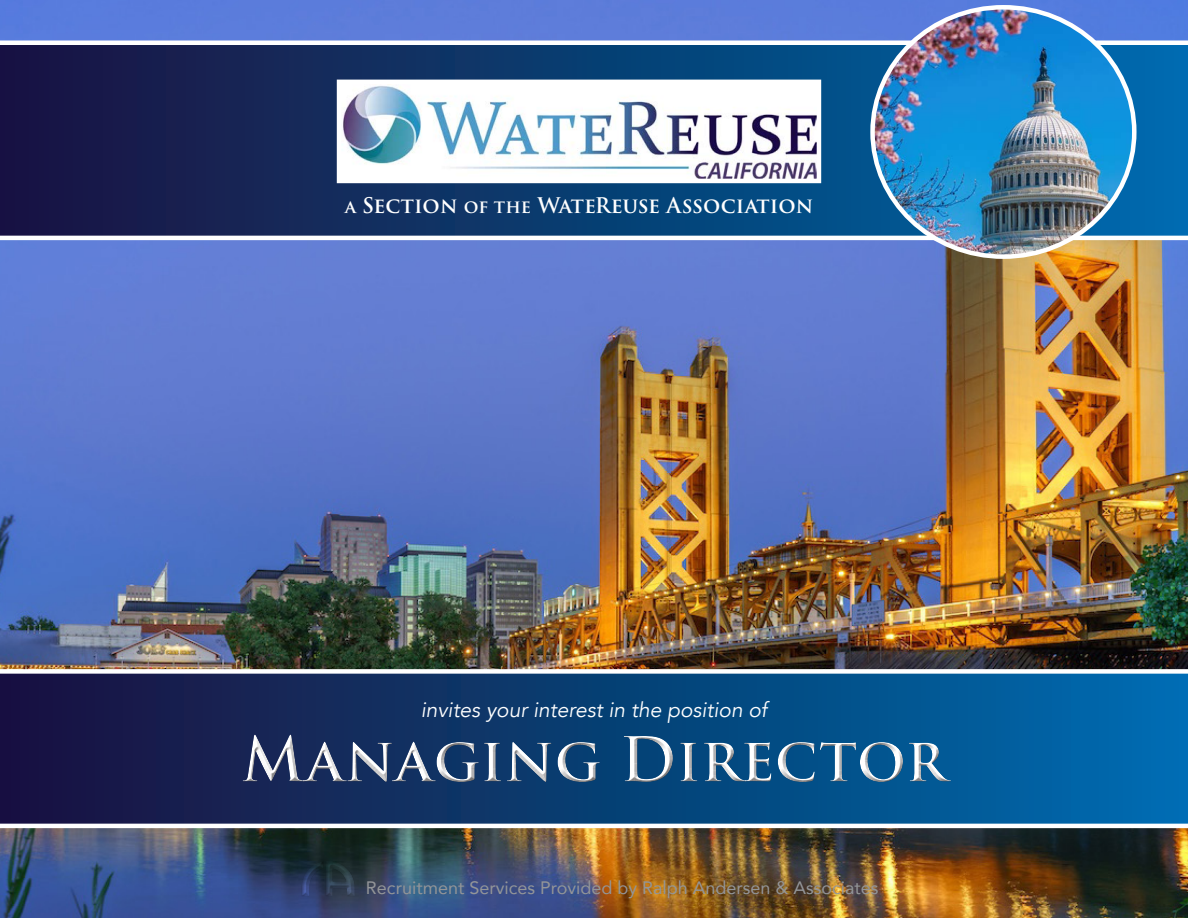
<style>
.page{position:relative;width:1188px;height:918px;background:#fff}
.page>*{position:absolute;margin:0;border:0;box-sizing:border-box;transform-origin:0 0}
.t1{font:600 60px "Trajan Pro 3";color:#fff}
.Brochure_Heading{font:italic 21px "Avenir";color:#fff}
.Brochure_Heading-2{font:600 21px "Trajan Pro 3";color:#fff}
.t2{font:18px "Avenir";color:#939598}
.s1{font-size:18px}
</style>
<div class="page">
<img style="left:0;top:0;width:1188px;height:918px">
<div style="left:300px;top:860px;width:55px;height:37px;background:#152627"></div>
<div style="left:300px;top:861px;width:55px;height:37px;background:#231f20;opacity:.75"></div>
<svg style="left:0;top:40px;width:1188px;height:200px;background:#1e3f70"></svg>
<svg style="left:335px;top:77px;width:488px;height:108px"></svg>
<img style="left:873px;top:7px;width:261px;height:250px">
<svg style="left:0;top:669px;width:1188px;height:159px;background:#1d4d80"></svg>
<div style="left:231px;top:722px;width:732px;height:64px;background:#fff;opacity:.75"></div>
<div style="left:231px;top:727px;width:732px;height:67px;background:#231f20;opacity:.75"></div>
<p class="Brochure_Heading-2" style="left:345px;top:190px;width:470px"><span class="s1">a</span> Section <span class="s1">of the</span> WateReuse Association</p>
<p class="Brochure_Heading" style="left:421px;top:697px;width:348px">invites your interest in the position of</p>
<h1 class="t1" style="left:243px;top:719px;width:706px">Managing Director</h1>
<p class="t2" style="left:366px;top:873px;width:514px">Recruitment Services Provided by Ralph Andersen &amp; Associates</p>
</div>
